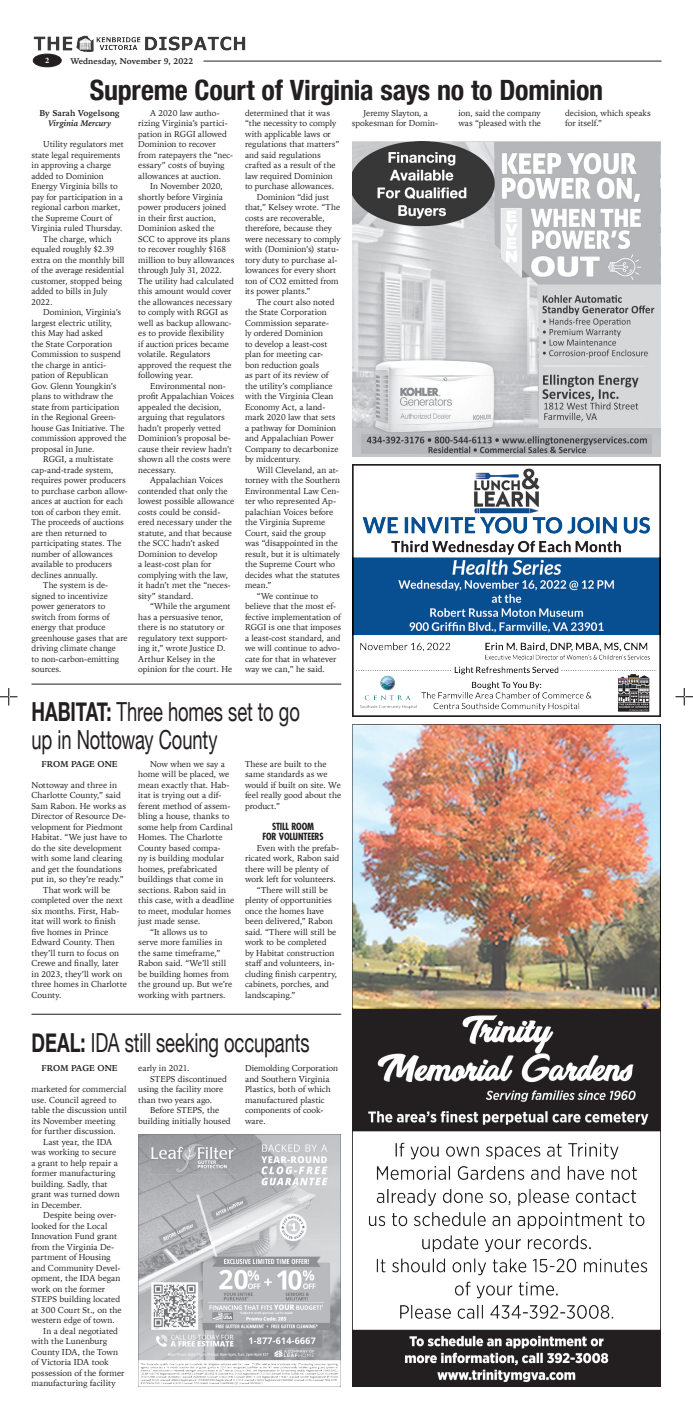
<style>
.page{position:relative;width:693px;height:1418px;background:#fff}
.page>*{position:absolute;margin:0;border:0;box-sizing:border-box;transform-origin:0 0}
.KV_Head{font:700 condensed 28px "Helvetica Neue";letter-spacing:-.005em;color:#231f20}
.KV_HEAD_-_JUMPHEAD{font:26.25px/28px "Helvetica Neue";letter-spacing:-.01em;color:#231f20;scale:.7 1}
.HED_BREAKHEAD{font:700 condensed 9.62px "Futura";letter-spacing:-.015em;color:#231f20}
.KV_MAINCOPY{font:8.58px/10.5px "Iowan Old Style";letter-spacing:-.005em;color:#231f20}
.KV_BYLINE{font:700 8.58px "Iowan Old Style";color:#231f20}
.KV_BYLINE_2{font:italic 700 8.58px "Iowan Old Style";color:#231f20}
.t1{font:700 8.31px "Iowan Old Style";color:#231f20}
.t2{font:700 8.31px "Minion Pro";color:#fff}
.s1{font-weight:700}
</style>
<div class="page">
<hr style="left:203px;top:61px;width:459px;height:1px;background:#231f20">
<div style="left:33px;top:54px;width:28px;height:13px;background:#231f20;border-radius:50%"></div>
<div style="left:33px;top:54px;width:29px;height:13px;border:1px solid #231f20;border-radius:50%"></div>
<img style="left:34px;top:35px;width:212px;height:19px">
<img style="left:352px;top:724px;width:309px;height:662px">
<img style="left:352px;top:465px;width:309px;height:252px">
<img style="left:139px;top:1134px;width:202px;height:252px">
<hr style="left:32px;top:1014px;width:309px;height:1px;background:#231f20">
<hr style="left:32px;top:684px;width:309px;height:1px;background:#231f20">
<img style="left:352px;top:142px;width:309px;height:315px">
<svg style="left:676px;top:688px;width:17px;height:17px"></svg>
<svg style="left:0;top:688px;width:18px;height:17px"></svg>
<p class="t2" style="left:45px;top:54px;width:6px">2</p>
<p class="t1" style="left:71px;top:54px;width:124px">Wednesday, November 9, 2022</p>
<p class="KV_Head" style="left:90px;top:66px;width:515px">Supreme Court of Virginia says no to Dominion</p>
<p class="KV_BYLINE" style="left:40px;top:105px;width:82px">By Sarah Vogelsong</p>
<p class="KV_BYLINE_2" style="left:48px;top:115px;width:65px">Virginia Mercury</p>
<p class="KV_MAINCOPY" style="left:32px;top:138px;width:94px;text-indent:12px">Utility regulators met state legal requirements in approving a charge added to Dominion<br>Energy Virginia bills to pay for participation in a regional carbon market, the Supreme Court of<br>Virginia ruled Thursday.</p>
<p class="KV_MAINCOPY" style="left:32px;top:233px;width:95px;text-indent:12px">The charge, which equaled roughly $2.39 extra on the monthly bill of the average residential customer, stopped being added to bills in July<br>2022.</p>
<p class="KV_MAINCOPY" style="left:32px;top:306px;width:97px;text-indent:12px">Dominion, Virginia’s largest electric utility, this May had asked<br>the State Corporation<br>Commission to suspend the charge in antici&shy;pation of Republican<br>Gov. Glenn Youngkin’s plans to withdraw the state from participation in the Regional Green&shy;house Gas Initiative. The commission approved the proposal in June.</p>
<p class="KV_MAINCOPY" style="left:32px;top:453px;width:98px;text-indent:12px">RGGI, a multistate cap-and-trade system, requires power producers to purchase carbon allow&shy;ances at auction for each ton of carbon they emit.<br>The proceeds of auctions are then returned to participating states. The number of allowances available to producers declines annually.</p>
<p class="KV_MAINCOPY" style="left:32px;top:579px;width:98px;text-indent:12px">The system is de&shy;signed to incentivize power generators to switch from forms of energy that produce greenhouse gases that are driving climate change<br>to non-carbon-emitting sources.</p>
<p class="KV_MAINCOPY" style="left:138px;top:107px;width:96px;text-indent:12px">A 2020 law autho&shy;rizing Virginia’s partici&shy;pation in RGGI allowed<br>Dominion to recover from ratepayers the “nec&shy;essary” costs of buying allowances at auction.</p>
<p class="KV_MAINCOPY" style="left:138px;top:180px;width:98px;text-indent:12px">In November 2020, shortly before Virginia power producers joined in their first auction,<br>Dominion asked the<br>SCC to approve its plans to recover roughly $168 million to buy allowances through July 31, 2022.<br>The utility had calculated this amount would cover the allowances necessary to comply with RGGI as well as backup allowanc&shy;es to provide flexibility<br>if auction prices became volatile. Regulators approved the request the following year.</p>
<p class="KV_MAINCOPY" style="left:138px;top:380px;width:97px;text-indent:12px">Environmental non&shy;profit Appalachian Voices appealed the decision, arguing that regulators hadn’t properly vetted<br>Dominion’s proposal be&shy;cause their review hadn’t shown all the costs were necessary.</p>
<p class="KV_MAINCOPY" style="left:138px;top:474px;width:98px;text-indent:12px">Appalachian Voices contended that only the lowest possible allowance costs could be consid&shy;ered necessary under the statute, and that because the SCC hadn’t asked<br>Dominion to develop<br>a least-cost plan for complying with the law, it hadn’t met the “neces&shy;sity” standard.</p>
<p class="KV_MAINCOPY" style="left:138px;top:600px;width:95px;text-indent:12px">“While the argument has a persuasive tenor, there is no statutory or regulatory text support&shy;ing it,” wrote Justice D.<br>Arthur Kelsey in the opinion for the court. He</p>
<p class="KV_MAINCOPY" style="left:245px;top:107px;width:96px">determined that it was “the necessity to comply with applicable laws or regulations that matters” and said regulations crafted as a result of the law required Dominion to purchase allowances.</p>
<p class="KV_MAINCOPY" style="left:245px;top:191px;width:97px;text-indent:12px">Dominion “did just that,” Kelsey wrote. “The costs are recoverable, therefore, because they were necessary to comply with (Dominion’s) statu&shy;tory duty to purchase al&shy;lowances for every short ton of CO2 emitted from its power plants.”</p>
<p class="KV_MAINCOPY" style="left:245px;top:296px;width:95px;text-indent:12px">The court also noted the State Corporation<br>Commission separate-<br>ly ordered Dominion<br>to develop a least-cost plan for meeting car&shy;bon reduction goals<br>as part of its review of the utility’s compliance with the Virginia Clean<br>Economy Act, a land&shy;mark 2020 law that sets a pathway for Dominion and Appalachian Power<br>Company to decarbonize by midcentury.</p>
<p class="KV_MAINCOPY" style="left:245px;top:464px;width:97px;text-indent:12px">Will Cleveland, an at&shy;torney with the Southern<br>Environmental Law Cen&shy;ter who represented Ap&shy;palachian Voices before the Virginia Supreme<br>Court, said the group was “disappointed in the result, but it is ultimately the Supreme Court who decides what the statutes mean.”</p>
<p class="KV_MAINCOPY" style="left:245px;top:590px;width:98px;text-indent:12px">“We continue to believe that the most ef&shy;fective implementation of<br>RGGI is one that imposes a least-cost standard, and we will continue to advo&shy;cate for that in whatever way we can,” he said.</p>
<p class="KV_MAINCOPY" style="left:352px;top:107px;width:88px;text-align:center">Jeremy Slayton, a spokesman for Domin-</p>
<p class="KV_MAINCOPY" style="left:458px;top:107px;width:84px">ion, said the company was “pleased with the</p>
<p class="KV_MAINCOPY" style="left:565px;top:107px;width:87px">decision, which speaks for itself.”</p>
<p class="KV_HEAD_-_JUMPHEAD" style="left:32px;top:699px;width:385px"><span class="s1">HABITAT:</span> Three homes set to go up in Nottoway County</p>
<p class="KV_BYLINE" style="left:42px;top:756px;width:78px">FROM PAGE ONE</p>
<p class="KV_MAINCOPY" style="left:32px;top:779px;width:97px">Nottoway and three in<br>Charlotte County,” said<br>Sam Rabon. He works as<br>Director of Resource De&shy;velopment for Piedmont<br>Habitat. “We just have to do the site development with some land clearing and get the foundations put in, so they’re ready.”</p>
<p class="KV_MAINCOPY" style="left:32px;top:884px;width:97px;text-indent:12px">That work will be completed over the next six months. First, Hab&shy;itat will work to finish five homes in Prince<br>Edward County. Then they’ll turn to focus on<br>Crewe and finally, later in 2023, they’ll work on three homes in Charlotte<br>County.</p>
<p class="KV_MAINCOPY" style="left:138px;top:758px;width:98px;text-indent:12px">Now when we say a home will be placed, we mean exactly that. Hab&shy;itat is trying out a dif&shy;ferent method of assem&shy;bling a house, thanks to some help from Cardinal<br>Homes. The Charlotte<br>County based compa-<br>ny is building modular homes, prefabricated buildings that come in sections. Rabon said in this case, with a deadline to meet, modular homes just made sense.</p>
<p class="KV_MAINCOPY" style="left:138px;top:926px;width:96px;text-indent:12px">“It allows us to<br>serve more families in the same timeframe,”<br>Rabon said. “We’ll still be building homes from the ground up. But we’re working with partners.</p>
<p class="KV_MAINCOPY" style="left:245px;top:758px;width:98px">These are built to the same standards as we would if built on site. We feel really good about the product.”</p>
<p class="HED_BREAKHEAD" style="left:272px;top:820px;width:44px">STILL ROOM</p>
<p class="HED_BREAKHEAD" style="left:263px;top:830px;width:63px">FOR VOLUNTEERS</p>
<p class="KV_MAINCOPY" style="left:245px;top:842px;width:96px;text-indent:12px">Even with the prefab&shy;ricated work, Rabon said there will be plenty of work left for volunteers.</p>
<p class="KV_MAINCOPY" style="left:245px;top:884px;width:94px;text-indent:12px">“There will still be plenty of opportunities once the homes have been delivered,” Rabon said. “There will still be work to be completed by Habitat construction staff and volunteers, in&shy;cluding finish carpentry, cabinets, porches, and landscaping.”</p>
<p class="KV_HEAD_-_JUMPHEAD" style="left:32px;top:1030px;width:399px"><span class="s1">DEAL:</span> IDA still seeking occupants</p>
<p class="KV_BYLINE" style="left:42px;top:1060px;width:78px">FROM PAGE ONE</p>
<p class="KV_MAINCOPY" style="left:32px;top:1083px;width:97px">marketed for commercial use. Council agreed to table the discussion until its November meeting for further discussion.</p>
<p class="KV_MAINCOPY" style="left:32px;top:1136px;width:90px;text-indent:12px">Last year, the IDA was working to secure a grant to help repair a former manufacturing building. Sadly, that grant was turned down in December.</p>
<p class="KV_MAINCOPY" style="left:32px;top:1209px;width:92px;text-indent:12px">Despite being over&shy;looked for the Local<br>Innovation Fund grant from the Virginia De&shy;partment of Housing and Community Devel&shy;opment, the IDA began work on the former<br>STEPS building located at 300 Court St., on the western edge of town.</p>
<p class="KV_MAINCOPY" style="left:32px;top:1325px;width:95px;text-indent:12px">In a deal negotiated with the Lunenburg<br>County IDA, the Town of Victoria IDA took possession of the former manufacturing facility</p>
<p class="KV_MAINCOPY" style="left:138px;top:1062px;width:53px">early in 2021.</p>
<p class="KV_MAINCOPY" style="left:138px;top:1073px;width:90px;text-indent:12px">STEPS discontinued using the facility more than two years ago.</p>
<p class="KV_MAINCOPY" style="left:138px;top:1104px;width:94px;text-align:center">Before STEPS, the building initially housed</p>
<p class="KV_MAINCOPY" style="left:245px;top:1062px;width:95px">Diemolding Corporation and Southern Virginia<br>Plastics, both of which manufactured plastic components of cook&shy;ware.</p>
</div>
